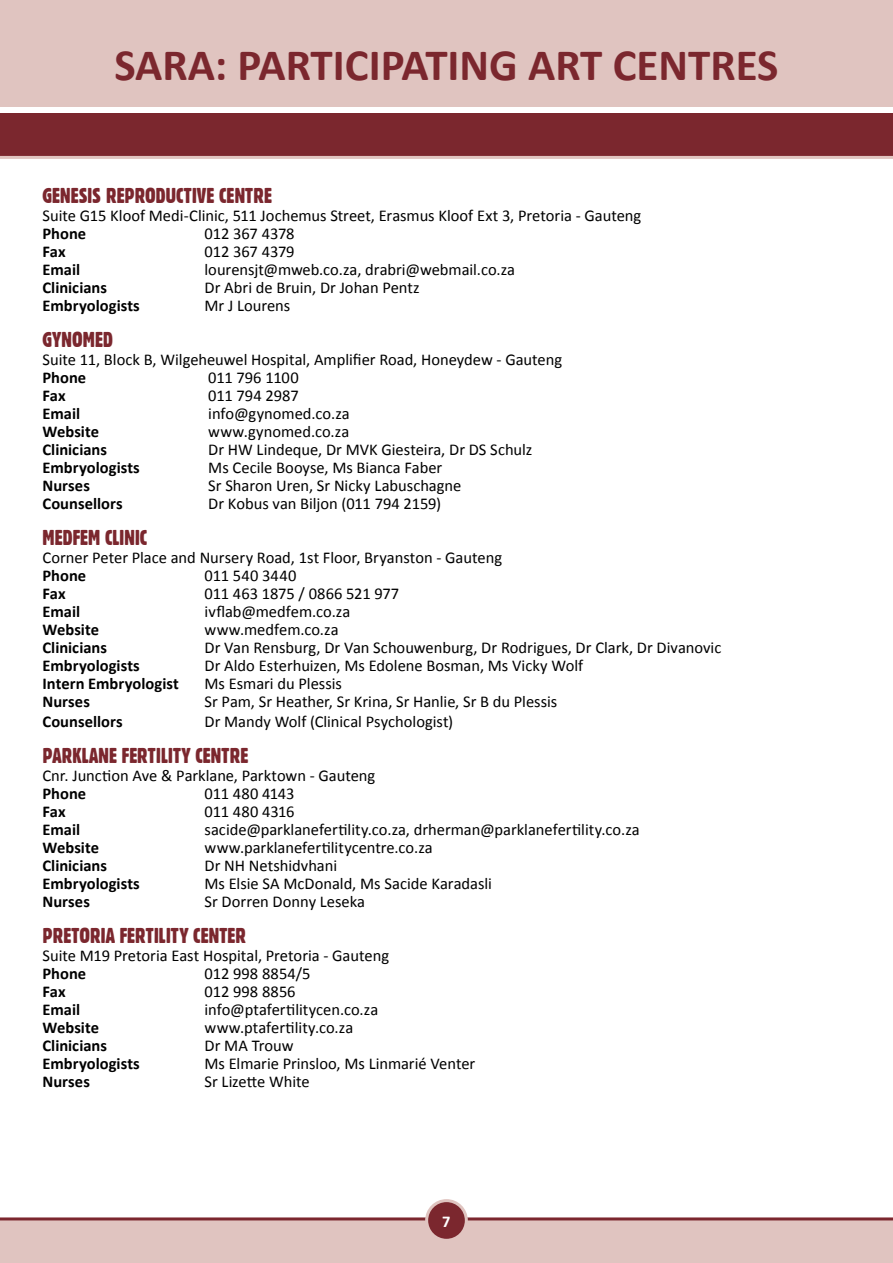
<style>
.page{position:relative;width:893px;height:1263px;background:#fff}
.page>*{position:absolute;margin:0;border:0;box-sizing:border-box;transform-origin:0 0}
.t1{font:700 45px "Calibri";color:#7b272e}
.t2{font:21px "Gothic 821 Condensed BT";letter-spacing:.005em;color:#7b272e}
.t3{font:16.5px "Calibri";color:#000}
.t4{font:700 16.5px "Calibri";color:#000}
.t5{font:700 16.5px "Calibri";color:#fff}
</style>
<div class="page">
<div style="left:0;top:1220px;width:893px;height:43px;background:#e0c4c0"></div>
<hr style="left:0;top:1217px;width:893px;height:3px;background:#7b272e">
<div style="left:427px;top:1200px;width:39px;height:40px;background:#7b272e;border-radius:50%"></div>
<div style="left:425px;top:1199px;width:43px;height:43px;border:3px solid #e0c4c0;border-radius:50%"></div>
<div style="left:0;top:113px;width:893px;height:44px;background:#7b272e"></div>
<hr style="left:0;top:156px;width:893px;height:3px;background:#e0c4c0">
<div style="left:0;top:0;width:893px;height:106px;background:#e0c4c0"></div>
<h1 class="t1" style="left:114px;top:37px;width:666px">SARA: PARTICIPATING ART CENTRES</h1>
<p class="t2" style="left:43px;top:183px;width:231px">GENESIS REPRODUCTIVE CENTRE</p>
<p class="t3" style="left:43px;top:205px;width:600px">Suite G15 Kloof Medi-Clinic, 511 Jochemus Street, Erasmus Kloof Ext 3, Pretoria - Gauteng</p>
<p class="t4" style="left:43px;top:223px;width:45px">Phone</p>
<p class="t3" style="left:205px;top:223px;width:92px">012 367 4378</p>
<p class="t4" style="left:43px;top:241px;width:25px">Fax</p>
<p class="t3" style="left:205px;top:241px;width:92px">012 367 4379</p>
<p class="t4" style="left:43px;top:259px;width:39px">Email</p>
<p class="t3" style="left:205px;top:259px;width:312px">lourensjt@mweb.co.za, drabri@webmail.co.za</p>
<p class="t4" style="left:43px;top:277px;width:66px">Clinicians</p>
<p class="t3" style="left:205px;top:277px;width:217px">Dr Abri de Bruin, Dr Johan Pentz</p>
<p class="t4" style="left:43px;top:295px;width:99px">Embryologists</p>
<p class="t3" style="left:205px;top:295px;width:87px">Mr J Lourens</p>
<p class="t2" style="left:43px;top:327px;width:31px">GYNOME</p>
<p class="t2" style="left:103px;top:327px;width:11px">D</p>
<p class="t3" style="left:43px;top:349px;width:521px">Suite 11, Block B, Wilgeheuwel Hospital, Amplifier Road, Honeydew - Gauteng</p>
<p class="t4" style="left:43px;top:367px;width:45px">Phone</p>
<p class="t3" style="left:208px;top:367px;width:92px">011 796 1100</p>
<p class="t4" style="left:43px;top:385px;width:25px">Fax</p>
<p class="t3" style="left:208px;top:385px;width:92px">011 794 2987</p>
<p class="t4" style="left:43px;top:403px;width:39px">Email</p>
<p class="t3" style="left:208px;top:403px;width:143px">info@gynomed.co.za</p>
<p class="t4" style="left:43px;top:421px;width:58px">Website</p>
<p class="t3" style="left:208px;top:421px;width:143px">www.gynomed.co.za</p>
<p class="t4" style="left:43px;top:439px;width:66px">Clinicians</p>
<p class="t3" style="left:208px;top:439px;width:326px">Dr HW Lindeque, Dr MVK Giesteira, Dr DS Schulz</p>
<p class="t4" style="left:43px;top:457px;width:99px">Embryologists</p>
<p class="t3" style="left:208px;top:457px;width:236px">Ms Cecile Booyse, Ms Bianca Faber</p>
<p class="t4" style="left:43px;top:475px;width:49px">Nurses</p>
<p class="t3" style="left:208px;top:475px;width:255px">Sr Sharon Uren, Sr Nicky Labuschagne</p>
<p class="t4" style="left:43px;top:493px;width:82px">Counsellors</p>
<p class="t3" style="left:208px;top:493px;width:234px">Dr Kobus van Biljon (011 794 2159)</p>
<p class="t2" style="left:43px;top:525px;width:105px">MEDFEM CLINIC</p>
<p class="t3" style="left:43px;top:547px;width:461px">Corner Peter Place and Nursery Road, 1st Floor, Bryanston - Gauteng</p>
<p class="t4" style="left:43px;top:565px;width:45px">Phone</p>
<p class="t3" style="left:205px;top:565px;width:93px">011 540 3440</p>
<p class="t4" style="left:43px;top:583px;width:25px">Fax</p>
<p class="t3" style="left:205px;top:583px;width:196px">011 463 1875 / 0866 521 977</p>
<p class="t4" style="left:43px;top:601px;width:39px">Email</p>
<p class="t3" style="left:205px;top:601px;width:147px">ivflab@medfem.co.za</p>
<p class="t4" style="left:43px;top:619px;width:58px">Website</p>
<p class="t3" style="left:205px;top:619px;width:136px">www.medfem.co.za</p>
<p class="t4" style="left:43px;top:637px;width:66px">Clinicians</p>
<p class="t3" style="left:205px;top:637px;width:518px">Dr Van Rensburg, Dr Van Schouwenburg, Dr Rodrigues, Dr Clark, Dr Divanovic</p>
<p class="t4" style="left:43px;top:655px;width:99px">Embryologists</p>
<p class="t3" style="left:205px;top:655px;width:380px">Dr Aldo Esterhuizen, Ms Edolene Bosman, Ms Vicky Wolf</p>
<p class="t4" style="left:43px;top:673px;width:138px">Intern Embryologist</p>
<p class="t3" style="left:205px;top:673px;width:139px">Ms Esmari du Plessis</p>
<p class="t4" style="left:43px;top:691px;width:49px">Nurses</p>
<p class="t3" style="left:205px;top:691px;width:354px">Sr Pam, Sr Heather, Sr Krina, Sr Hanlie, Sr B du Plessis</p>
<p class="t4" style="left:43px;top:711px;width:82px">Counsellors</p>
<p class="t3" style="left:205px;top:711px;width:250px">Dr Mandy Wolf (Clinical Psychologist)</p>
<p class="t2" style="left:43px;top:743px;width:207px">PARKLANE FERTILITY CENTRE</p>
<p class="t3" style="left:43px;top:765px;width:334px">Cnr. Junction Ave &amp; Parklane, Parktown - Gauteng</p>
<p class="t4" style="left:43px;top:783px;width:45px">Phone</p>
<p class="t3" style="left:205px;top:783px;width:91px">011 480 4143</p>
<p class="t4" style="left:43px;top:801px;width:25px">Fax</p>
<p class="t3" style="left:205px;top:801px;width:92px">011 480 4316</p>
<p class="t4" style="left:43px;top:819px;width:39px">Email</p>
<p class="t3" style="left:205px;top:819px;width:437px">sacide@parklanefertility.co.za, drherman@parklanefertility.co.za</p>
<p class="t4" style="left:43px;top:837px;width:58px">Website</p>
<p class="t3" style="left:205px;top:837px;width:230px">www.parklanefertilitycentre.co.za</p>
<p class="t4" style="left:43px;top:855px;width:66px">Clinicians</p>
<p class="t3" style="left:205px;top:855px;width:134px">Dr NH Netshidvhani</p>
<p class="t4" style="left:43px;top:873px;width:99px">Embryologists</p>
<p class="t3" style="left:205px;top:873px;width:289px">Ms Elsie SA McDonald, Ms Sacide Karadasli</p>
<p class="t4" style="left:43px;top:891px;width:49px">Nurses</p>
<p class="t3" style="left:205px;top:891px;width:162px">Sr Dorren Donny Leseka</p>
<p class="t2" style="left:43px;top:923px;width:169px">PRETORIA FERTILITY CENTER</p>
<p class="t3" style="left:43px;top:945px;width:348px">Suite M19 Pretoria East Hospital, Pretoria - Gauteng</p>
<p class="t4" style="left:43px;top:963px;width:45px">Phone</p>
<p class="t3" style="left:205px;top:963px;width:107px">012 998 8854/5</p>
<p class="t4" style="left:43px;top:981px;width:25px">Fax</p>
<p class="t3" style="left:205px;top:981px;width:93px">012 998 8856</p>
<p class="t4" style="left:43px;top:999px;width:39px">Email</p>
<p class="t3" style="left:205px;top:999px;width:175px">info@ptafertilitycen.co.za</p>
<p class="t4" style="left:43px;top:1017px;width:58px">Website</p>
<p class="t3" style="left:205px;top:1017px;width:150px">www.ptafertility.co.za</p>
<p class="t4" style="left:43px;top:1035px;width:66px">Clinicians</p>
<p class="t3" style="left:205px;top:1035px;width:91px">Dr MA Trouw</p>
<p class="t4" style="left:43px;top:1053px;width:99px">Embryologists</p>
<p class="t3" style="left:205px;top:1053px;width:272px">Ms Elmarie Prinsloo, Ms Linmarié Venter</p>
<p class="t4" style="left:43px;top:1071px;width:49px">Nurses</p>
<p class="t3" style="left:205px;top:1071px;width:107px">Sr Lizette White</p>
<p class="t5" style="left:442px;top:1212px;width:10px">7</p>
</div>
